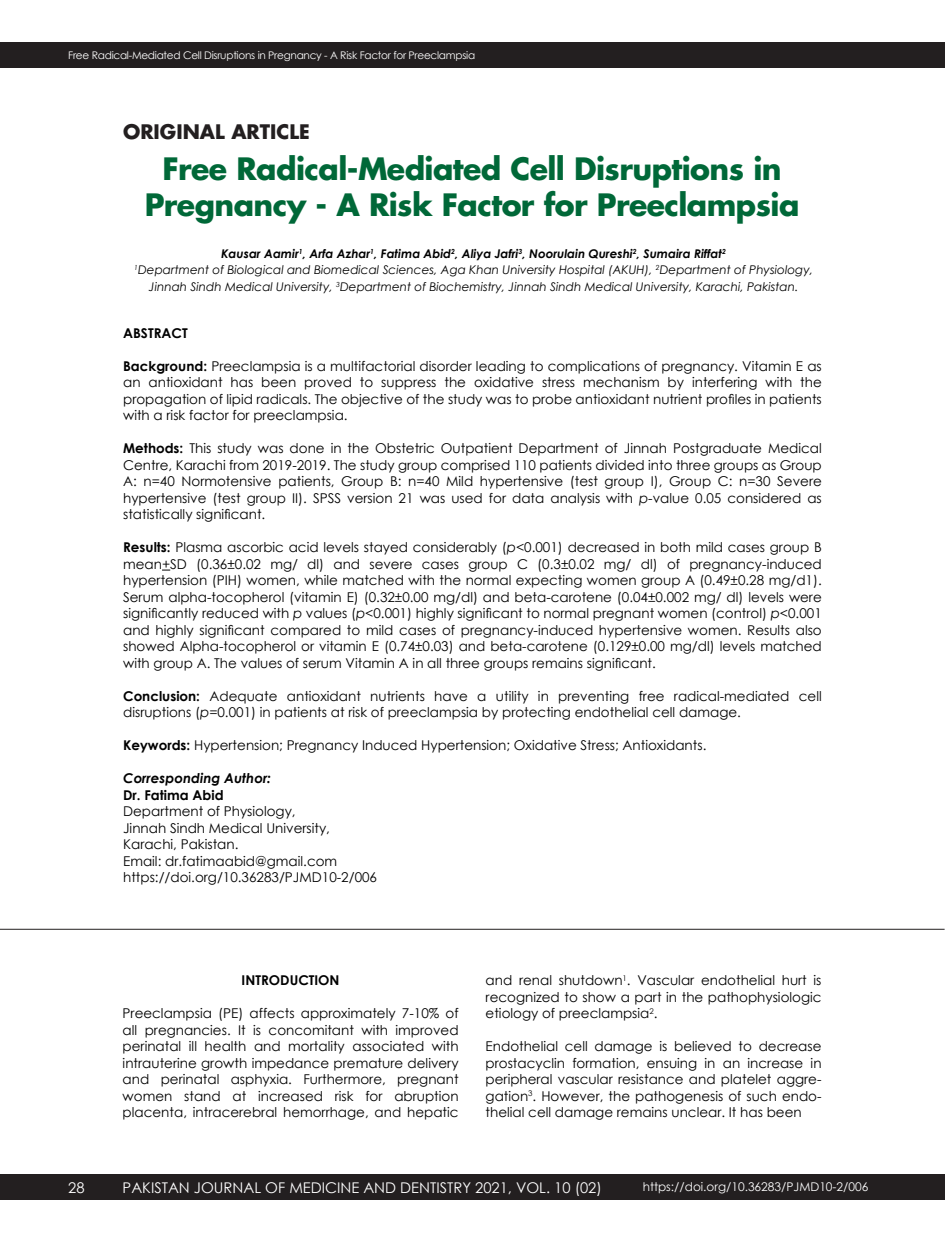
<style>
.page{position:relative;width:945px;height:1242px;background:#fff}
.page>*{position:absolute;margin:0;border:0;box-sizing:border-box;transform-origin:0 0}
.t1{font:700 30px/36px "Futura Std";letter-spacing:-.02em;color:#006838;text-align:center}
.t2{font:700 19.5px "Futura Std";color:#231f20}
.t3{font:14.7px "Century Gothic";color:#fff}
.t4{font:13.5px/16.5px "Century Gothic";color:#000;text-align:justify}
.t5{font:700 13.5px "Century Gothic";color:#000}
.t6{font:italic 700 13.5px "Century Gothic";color:#000}
.t7{font:italic 12px/16.5px "Century Gothic";color:#000;text-align:center}
.t8{font:12px "Century Gothic";color:#fff}
.t9{font:10.5px "Century Gothic";letter-spacing:-.025em;color:#fff}
.s1{font-weight:700}
.s2{font-style:italic}
</style>
<div class="page">
<div style="left:0;top:1174px;width:945px;height:26px;background:#231f20"></div>
<div style="left:0;top:42px;width:945px;height:26px;background:#231f20"></div>
<hr style="left:0;top:929px;width:945px;height:1px;background:#231f20">
<p class="t9" style="left:68px;top:48px;width:408px">Free Radical-Mediated Cell Disruptions in Pregnancy - A Risk Factor for Preeclampsia</p>
<h2 class="t2" style="left:123px;top:119px;width:188px">ORIGINAL ARTICLE</h2>
<h1 class="t1" style="left:145px;top:150px;width:656px">Free Radical-Mediated Cell Disruptions in<br>Pregnancy - A Risk Factor for Preeclampsia</h1>
<p class="t7" style="left:134px;top:245px;width:680px"><span class="s1">Kausar Aamir</span><sup>1</sup><span class="s1">, Arfa Azhar</span><sup>1</sup><span class="s1">, Fatima Abid</span><sup>2</sup><span class="s1">, Aliya Jafri</span><sup>3</sup><span class="s1">, Noorulain Qureshi</span><sup>2</sup><span class="s1">, Sumaira Riffat</span><sup>2<br></sup><sup>1</sup>Department of Biological and Biomedical Sciences, Aga Khan University Hospital (AKUH), <sup>2</sup>Department of Physiology,<br>Jinnah Sindh Medical University, <sup>3</sup>Department of Biochemistry, Jinnah Sindh Medical University, Karachi, Pakistan.</p>
<p class="t5" style="left:123px;top:324px;width:66px">ABSTRACT</p>
<p class="t4" style="left:123px;top:357px;width:700px"><span class="s1">Background:</span> Preeclampsia is a multifactorial disorder leading to complications of pregnancy. Vitamin E as an antioxidant has been proved to suppress the oxidative stress mechanism by interfering with the propagation of lipid radicals. The objective of the study was to probe antioxidant nutrient profiles in patients with a risk factor for preeclampsia.</p>
<p class="t4" style="left:123px;top:440px;width:700px"><span class="s1">Methods:</span> This study was done in the Obstetric Outpatient Department of Jinnah Postgraduate Medical Centre, Karachi from 2019-2019. The study group comprised 110 patients divided into three groups as Group A: n=40 Normotensive patients, Group B: n=40 Mild hypertensive (test group I), Group C: n=30 Severe hypertensive (test group II). SPSS version 21 was used for data analysis with <span class="s2">p</span>-value 0.05 considered as statistically significant.</p>
<p class="t4" style="left:123px;top:539px;width:700px"><span class="s1">Results:</span> Plasma ascorbic acid levels stayed considerably (<span class="s2">p</span>&lt;0.001) decreased in both mild cases group B mean+SD (0.36±0.02 mg/ dl) and severe cases group C (0.3±0.02 mg/ dl) of pregnancy-induced hypertension (PIH) women, while matched with the normal expecting women group A (0.49±0.28 mg/d1).<br>Serum alpha-tocopherol (vitamin E) (0.32±0.00 mg/dl) and beta-carotene (0.04±0.002 mg/ dl) levels were significantly reduced with <span class="s2">p</span> values (<span class="s2">p</span>&lt;0.001) highly significant to normal pregnant women (control) <span class="s2">p</span>&lt;0.001 and highly significant compared to mild cases of pregnancy-induced hypertensive women. Results also showed Alpha-tocopherol or vitamin E (0.74±0.03) and beta-carotene (0.129±0.00 mg/dl) levels matched with group A. The values of serum Vitamin A in all three groups remains significant.</p>
<p class="t4" style="left:123px;top:687px;width:700px"><span class="s1">Conclusion:</span> Adequate antioxidant nutrients have a utility in preventing free radical-mediated cell disruptions (<span class="s2">p</span>=0.001) in patients at risk of preeclampsia by protecting endothelial cell damage.</p>
<p class="t4" style="left:123px;top:737px;width:585px"><span class="s1">Keywords:</span> Hypertension; Pregnancy Induced Hypertension; Oxidative Stress; Antioxidants.</p>
<p class="t6" style="left:123px;top:770px;width:149px">Corresponding Author:</p>
<p class="t5" style="left:123px;top:786px;width:102px">Dr. Fatima Abid</p>
<p class="t4" style="left:123px;top:803px;width:255px;text-align:left">Department of Physiology,<br>Jinnah Sindh Medical University,<br>Karachi, Pakistan.<br>Email: dr.fatimaabid@gmail.com https://doi.org/10.36283/PJMD10-2/006</p>
<p class="t5" style="left:242px;top:972px;width:100px">INTRODUCTION</p>
<p class="t4" style="left:123px;top:1005px;width:337px">Preeclampsia (PE) affects approximately 7-10% of all pregnancies. It is concomitant with improved perinatal ill health and mortality associated with intrauterine growth impedance premature delivery and perinatal asphyxia. Furthermore, pregnant women stand at increased risk for abruption placenta, intracerebral hemorrhage, and hepatic</p>
<p class="t4" style="left:486px;top:972px;width:337px">and renal shutdown<sup>1</sup>. Vascular endothelial hurt is recognized to show a part in the pathophysiologic etiology of preeclampsia<sup>2</sup>.</p>
<p class="t4" style="left:486px;top:1038px;width:337px">Endothelial cell damage is believed to decrease prostacyclin formation, ensuing in an increase in peripheral vascular resistance and platelet aggre&shy;gation<sup>3</sup>. However, the pathogenesis of such endo&shy;thelial cell damage remains unclear. It has been</p>
<p class="t3" style="left:68px;top:1178px;width:18px">28</p>
<p class="t3" style="left:112px;top:1178px;width:473px">PAKISTAN JOURNAL OF MEDICINE AND DENTISTRY 2019, VOL. 8 ( 3)</p>
<p class="t3" style="left:123px;top:1178px;width:481px">PAKISTAN JOURNAL OF MEDICINE AND DENTISTRY 2021, VOL. 10 (02)</p>
<p class="t8" style="left:643px;top:1179px;width:227px">https://doi.org/10.36283/PJMD10-2/006</p>
</div>
